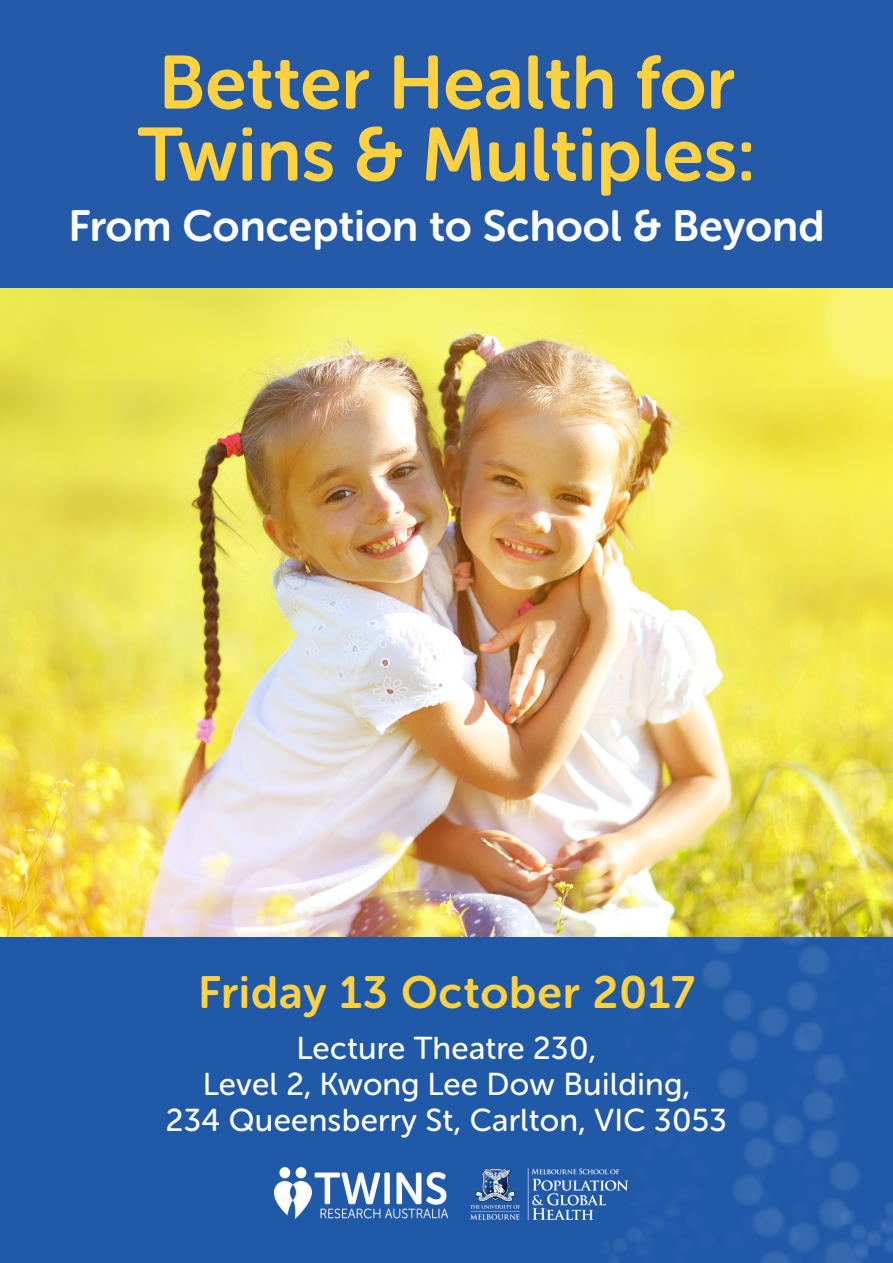
<style>
.page{position:relative;width:893px;height:1263px;background:#fff}
.page>*{position:absolute;margin:0;border:0;box-sizing:border-box;transform-origin:0 0}
.t1{font:75px "Museo Sans Rounded 700";color:#fed140}
.t2{font:45px "Museo Sans Rounded 700";letter-spacing:.02em;color:#fed140}
.t3{font:43.5px "Museo Sans Rounded 700";color:#fff}
.t4{font:31.5px/36px "Museo Sans Rounded 500";letter-spacing:.01em;color:#fff;text-align:center}
</style>
<div class="page">
<img style="left:0;top:287px;width:893px;height:651px">
<div style="left:0;top:938px;width:893px;height:325px;background:#2059a8"></div>
<div style="left:0;top:0;width:893px;height:287px;background:#255aa8"></div>
<img style="left:595px;top:914px;width:298px;height:349px">
<img style="left:470px;top:1167px;width:165px;height:56px">
<img style="left:274px;top:1167px;width:173px;height:51px">
<p class="t1" style="left:158px;top:41px;width:577px">Better Health for</p>
<p class="t1" style="left:137px;top:113px;width:619px">Twins &amp; Multiples:</p>
<p class="t3" style="left:68px;top:201px;width:758px">From Conception to School &amp; Beyond</p>
<p class="t2" style="left:198px;top:967px;width:498px">Friday 13 October 2017</p>
<p class="t4" style="left:166px;top:1030px;width:563px">Lecture Theatre 230,<br>Level 2, Kwong Lee Dow Building,<br>234 Queensberry St, Carlton, VIC 3053</p>
</div>
